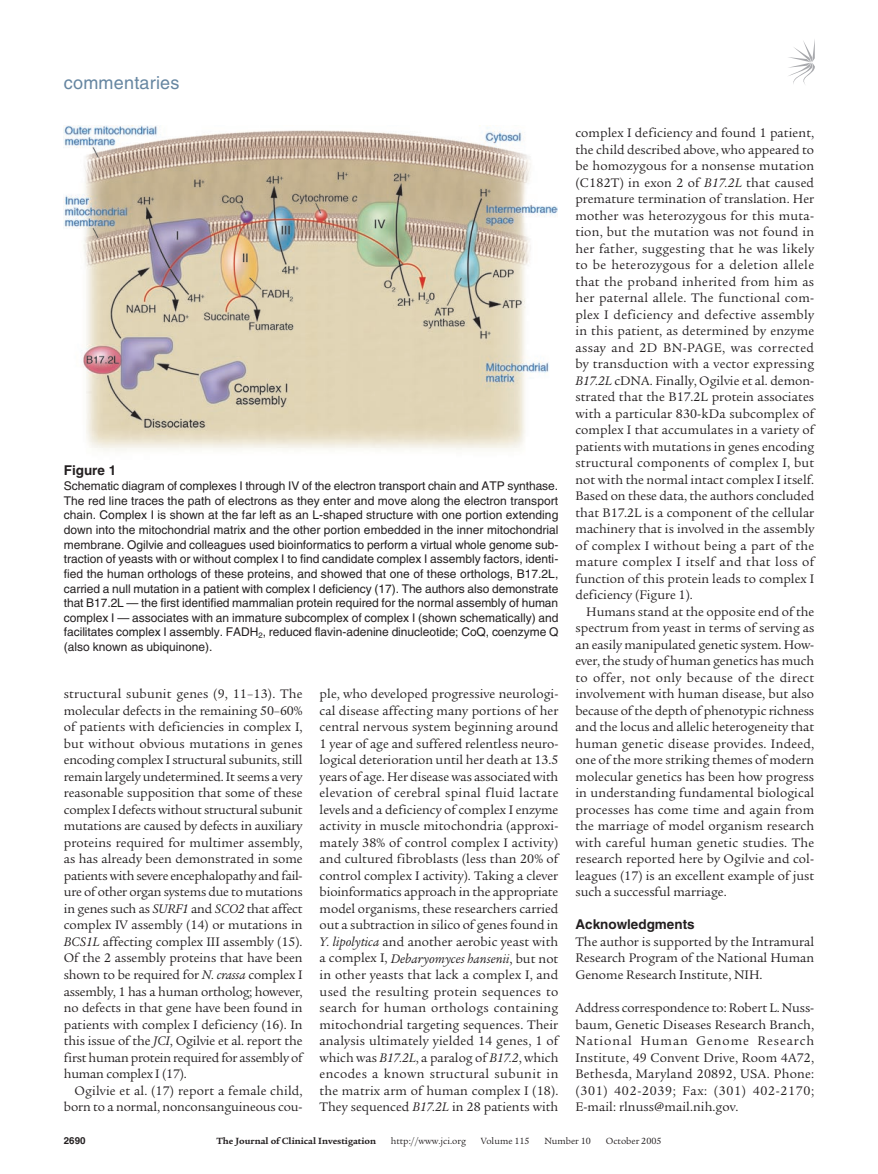
<style>
.page{position:relative;width:878px;height:1174px;background:#fff}
.page>*{position:absolute;margin:0;border:0;box-sizing:border-box;transform-origin:0 0}
.t1{font:18px "Helvetica LT Std";letter-spacing:.01em;color:#6686a1}
.t2{font:13.5px/16.5px "Legacy Serif Std";color:#231f20;text-align:justify}
.t3{font:700 13.5px "Helvetica LT Std";color:#231f20}
.t4{font:12px/14.7px "Helvetica LT Std";letter-spacing:-.005em;color:#231f20;text-align:justify}
.t5{font:9.75px "Legacy Serif Std";color:#231f20}
.t6{font:700 9.75px "Legacy Serif Std";color:#231f20}
.t7{font:700 9.75px "Helvetica LT Std";color:#231f20}
.s1{font-style:italic}
</style>
<div class="page">
<svg style="left:788px;top:41px;width:26px;height:43px"></svg>
<img style="left:64px;top:125px;width:493px;height:326px">
<h1 class="t1" style="left:64px;top:72px;width:117px">commentaries</h1>
<p class="t3" style="left:64px;top:462px;width:54px">Figure 1</p>
<p class="t4" style="left:64px;top:478px;width:496px">Schematic diagram of complexes I through IV of the electron transport chain and ATP synthase.<br>The red line traces the path of electrons as they enter and move along the electron transport chain. Complex I is shown at the far left as an L-shaped structure with one portion extending down into the mitochondrial matrix and the other portion embedded in the inner mitochondrial membrane. Ogilvie and colleagues used bioinformatics to perform a virtual whole genome sub&shy;traction of yeasts with or without complex I to find candidate complex I assembly factors, identi&shy;fied the human orthologs of these proteins, and showed that one of these orthologs, B17.2L, carried a null mutation in a patient with complex I deficiency (17). The authors also demonstrate that B17.2L — the first identified mammalian protein required for the normal assembly of human complex I — associates with an immature subcomplex of complex I (shown schematically) and facilitates complex I assembly. FADH<sub>2</sub>, reduced flavin-adenine dinucleotide; CoQ, coenzyme Q (also known as ubiquinone).</p>
<p class="t2" style="left:64px;top:686px;width:240px">structural subunit genes (9, 11–13). The molecular defects in the remaining 50–60% of patients with deficiencies in complex I, but without obvious mutations in genes encoding complex I structural subunits, still remain largely undetermined. It seems a very reasonable supposition that some of these complex I defects without structural subunit mutations are caused by defects in auxiliary proteins required for multimer assembly, as has already been demonstrated in some patients with severe encephalopathy and fail&shy;ure of other organ systems due to mutations in genes such as <span class="s1">SURF1</span> and <span class="s1">SCO2</span> that affect complex IV assembly (14) or mutations in <span class="s1">BCS1L</span> affecting complex III assembly (15).<br>Of the 2 assembly proteins that have been shown to be required for <span class="s1">N. crassa</span> complex I assembly, 1 has a human ortholog; however, no defects in that gene have been found in patients with complex I deficiency (16). In this issue of the <span class="s1">JCI</span>, Ogilvie et al. report the first human protein required for assembly of human complex I (17).</p>
<p class="t2" style="left:64px;top:1082px;width:240px;text-align:right">Ogilvie et al. (17) report a female child, born to a normal, nonconsanguineous cou-</p>
<p class="t2" style="left:319px;top:686px;width:240px">ple, who developed progressive neurologi&shy;cal disease affecting many portions of her central nervous system beginning around 1 year of age and suffered relentless neuro&shy;logical deterioration until her death at 13.5 years of age. Her disease was associated with elevation of cerebral spinal fluid lactate levels and a deficiency of complex I enzyme activity in muscle mitochondria (approxi&shy;mately 38% of control complex I activity) and cultured fibroblasts (less than 20% of control complex I activity). Taking a clever bioinformatics approach in the appropriate model organisms, these researchers carried out a subtraction in silico of genes found in <span class="s1">Y. lipolytica</span> and another aerobic yeast with a complex I, <span class="s1">Debaryomyces hansenii</span>, but not in other yeasts that lack a complex I, and used the resulting protein sequences to search for human orthologs containing mitochondrial targeting sequences. Their analysis ultimately yielded 14 genes, 1 of which was <span class="s1">B17.2L</span>, a paralog of <span class="s1">B17.2</span>, which encodes a known structural subunit in the matrix arm of human complex I (18).<br>They sequenced <span class="s1">B17.2L</span> in 28 patients with</p>
<p class="t2" style="left:575px;top:125px;width:240px">complex I deficiency and found 1 patient, the child described above, who appeared to be homozygous for a nonsense mutation (C182T) in exon 2 of <span class="s1">B17.2L</span> that caused premature termination of translation. Her mother was heterozygous for this muta&shy;tion, but the mutation was not found in her father, suggesting that he was likely to be heterozygous for a deletion allele that the proband inherited from him as her paternal allele. The functional com&shy;plex I deficiency and defective assembly in this patient, as determined by enzyme assay and 2D BN-PAGE, was corrected by transduction with a vector expressing <span class="s1">B17.2L</span> cDNA. Finally, Ogilvie et al. demon&shy;strated that the B17.2L protein associates with a particular 830-kDa subcomplex of complex I that accumulates in a variety of patients with mutations in genes encoding structural components of complex I, but not with the normal intact complex I itself.<br>Based on these data, the authors concluded that B17.2L is a component of the cellular machinery that is involved in the assembly of complex I without being a part of the mature complex I itself and that loss of function of this protein leads to complex I deficiency (Figure 1).</p>
<p class="t2" style="left:575px;top:603px;width:240px;text-indent:11px">Humans stand at the opposite end of the spectrum from yeast in terms of serving as an easily manipulated genetic system. How&shy;ever, the study of human genetics has much to offer, not only because of the direct involvement with human disease, but also because ofthe depth of phenotypic richness and the locus and allelic heterogeneity that human genetic disease provides. Indeed, one of the more striking themes of modern molecular genetics has been how progress in understanding fundamental biological processes has come time and again from the marriage of model organism research with careful human genetic studies. The research reported here by Ogilvie and col&shy;leagues (17) is an excellent example of just such a successful marriage.</p>
<p class="t3" style="left:575px;top:916px;width:121px">Acknowledgments</p>
<p class="t2" style="left:575px;top:933px;width:240px">The author is supported by the Intramural Research Program of the National Human Genome Research Institute, NIH.</p>
<p class="t2" style="left:575px;top:999px;width:240px">Address correspondence to: Robert L. Nuss&shy;baum, Genetic Diseases Research Branch, National Human Genome Research Institute, 49 Convent Drive, Room 4A72, Bethesda, Maryland 20892, USA. Phone: (301) 402-2039; Fax: (301) 402-2170; E-mail: rlnuss@mail.nih.gov.</p>
<p class="t7" style="left:64px;top:1134px;width:23px">2690</p>
<p class="t6" style="left:216px;top:1135px;width:161px">The Journal of Clinical Investigation</p>
<p class="t5" style="left:391px;top:1135px;width:77px">http://www.jci.org</p>
<p class="t5" style="left:480px;top:1135px;width:50px">Volume 115</p>
<p class="t5" style="left:544px;top:1135px;width:48px">Number 10</p>
<p class="t5" style="left:605px;top:1135px;width:57px">October 2005</p>
</div>
